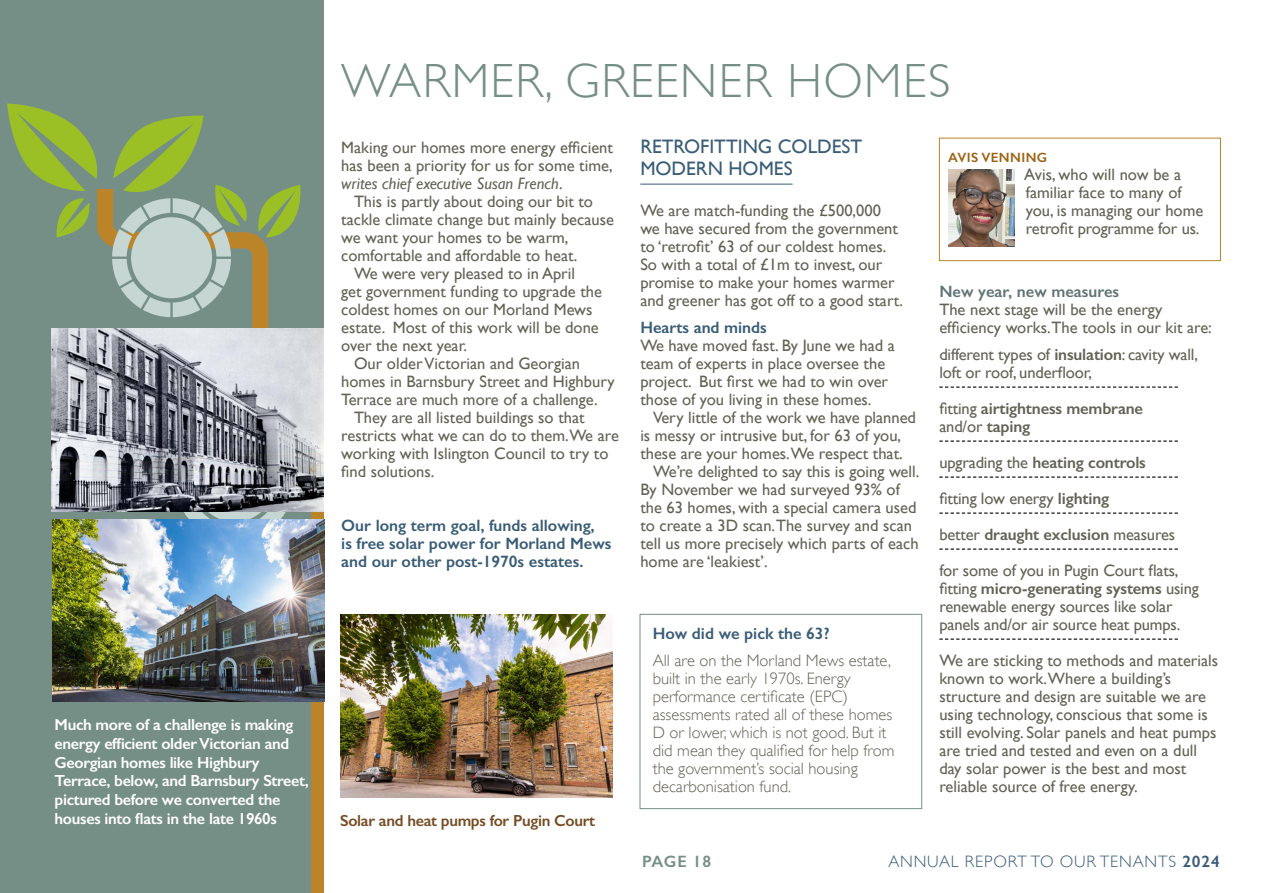
<style>
.page{position:relative;width:1263px;height:893px;background:#fff}
.page>*{position:absolute;margin:0;border:0;box-sizing:border-box;transform-origin:0 0}
.t1{font:300 48px "Gill Sans";letter-spacing:.03em;color:#768f86}
.t2{font:19.5px/22.5px "Gill Sans";color:#395c77}
.t3{font:16.5px/18px "Gill Sans";color:#636255}
.t4{font:300 16.5px/18px "Gill Sans";color:#636255}
.t5{font:600 16.5px/18px "Gill Sans";color:#395c77}
.t6{font:600 16.5px/18px "Gill Sans";letter-spacing:-.01em;color:#636255}
.t7{font:300 16.5px "Gill Sans";letter-spacing:.05em;color:#395c77}
.t8{font:600 16.5px "Gill Sans";color:#617375}
.t9{font:600 16.5px "Gill Sans";letter-spacing:.035em;color:#768f86}
.t10{font:600 16.05px/18.8px "Gill Sans";letter-spacing:-.02em;color:#fff}
.t11{font:600 16.05px "Gill Sans";letter-spacing:-.02em;color:#754d24}
.t12{font:600 13.5px "Gill Sans";letter-spacing:.03em;color:#9c6413}
.s1{font-style:italic}
.s2{font-weight:600}
.s3{font-weight:400}
</style>
<div class="page">
<div style="left:0;top:0;width:323px;height:893px;background:#768f86"></div>
<svg style="left:311px;top:702px;width:12px;height:191px;background:#ba842a"></svg>
<svg style="left:7px;top:103px;width:316px;height:416px"></svg>
<hr style="left:640px;top:184px;width:153px;height:1px;background:#395c77">
<svg style="left:939px;top:387px;width:239px;height:1px"></svg>
<svg style="left:939px;top:441px;width:239px;height:1px"></svg>
<svg style="left:939px;top:477px;width:239px;height:1px"></svg>
<svg style="left:939px;top:513px;width:239px;height:1px"></svg>
<svg style="left:939px;top:549px;width:239px;height:1px"></svg>
<svg style="left:939px;top:639px;width:239px;height:1px"></svg>
<div style="left:640px;top:614px;width:282px;height:195px;border:1px solid #768f86"></div>
<img style="left:52px;top:519px;width:272px;height:183px">
<img style="left:51px;top:329px;width:272px;height:182px">
<img style="left:948px;top:170px;width:66px;height:76px">
<div style="left:939px;top:138px;width:282px;height:123px;border:1px solid #bc8429"></div>
<img style="left:341px;top:614px;width:272px;height:183px">
<p class="t10" style="left:55px;top:715px;width:256px">Much more of a challenge is making energy efficient older Victorian and Georgian homes like Highbury Terrace, below, and Barnsbury Street, pictured before we converted the houses into flats in the late 1960s</p>
<h1 class="t1" style="left:341px;top:53px;width:611px">WARMER, GREENER HOMES</h1>
<p class="t3" style="left:341px;top:138px;width:273px;text-align:justify">Making our homes more energy efficient has been a priority for us for some time, <span class="s1">writes chief executive Susan French</span>.</p>
<p class="t3" style="left:354px;top:192px;width:241px">This is partly about doing our bit to</p>
<p class="t3" style="left:341px;top:210px;width:274px">tackle climate change but mainly because</p>
<p class="t3" style="left:341px;top:228px;width:229px">we want your homes to be warm,</p>
<p class="t3" style="left:341px;top:246px;width:237px">comfortable and affordable to heat.</p>
<p class="t3" style="left:354px;top:264px;width:223px">We were very pleased to in April</p>
<p class="t3" style="left:341px;top:282px;width:262px">get government funding to upgrade the</p>
<p class="t3" style="left:341px;top:300px;width:253px">coldest homes on our Morland Mews</p>
<p class="t3" style="left:341px;top:318px;width:259px">estate. Most of this work will be done</p>
<p class="t3" style="left:341px;top:336px;width:127px">over the next year.</p>
<p class="t3" style="left:354px;top:354px;width:228px">Our older Victorian and Georgian</p>
<p class="t3" style="left:341px;top:372px;width:275px">homes in Barnsbury Street and Highbury</p>
<p class="t3" style="left:341px;top:390px;width:258px">Terrace are much more of a challenge.</p>
<p class="t3" style="left:354px;top:408px;width:232px">They are all listed buildings so that</p>
<p class="t3" style="left:341px;top:426px;width:279px">restricts what we can do to them.We are</p>
<p class="t3" style="left:341px;top:444px;width:269px">working with Islington Council to try to</p>
<p class="t3" style="left:341px;top:462px;width:95px">find solutions.</p>
<p class="t2" style="left:640px;top:135px;width:223px">RETROFITTING COLDEST<br>MODERN HOMES</p>
<p class="t3" style="left:640px;top:201px;width:264px">We are match-funding the £500,000 we have secured from the government to ‘retrofit’ 63 of our coldest homes.<br>So with a total of £1m to invest, our promise to make your homes warmer and greener has got off to a good start.</p>
<p class="t5" style="left:640px;top:318px;width:128px">Hearts and minds</p>
<p class="t3" style="left:640px;top:336px;width:256px">We have moved fast. By June we had a team of experts in place oversee the project. But first we had to win over those of you living in these homes.</p>
<p class="t3" style="left:653px;top:408px;width:264px">Very little of the work we have planned</p>
<p class="t3" style="left:640px;top:426px;width:262px">is messy or intrusive but, for 63 of you,</p>
<p class="t3" style="left:640px;top:444px;width:264px">these are your homes.We respect that.</p>
<p class="t3" style="left:653px;top:462px;width:268px">We’re delighted to say this is going well.</p>
<p class="t3" style="left:640px;top:480px;width:261px">By November we had surveyed 93% of</p>
<p class="t3" style="left:640px;top:498px;width:278px">the 63 homes, with a special camera used</p>
<p class="t3" style="left:640px;top:516px;width:273px">to create a 3D scan.The survey and scan</p>
<p class="t3" style="left:640px;top:534px;width:280px">tell us more precisely which parts of each</p>
<p class="t3" style="left:640px;top:552px;width:129px">home are ‘leakiest’.</p>
<p class="t12" style="left:948px;top:149px;width:100px">AVIS VENNING</p>
<p class="t3" style="left:1024px;top:165px;width:181px">Avis, who will now be a familiar face to many of you, is managing our home retrofit programme for us.</p>
<p class="t8" style="left:939px;top:281px;width:181px">New year, new measures</p>
<p class="t3" style="left:939px;top:300px;width:274px">The next stage will be the energy efficiency works.The tools in our kit are:</p>
<p class="t3" style="left:939px;top:345px;width:260px">different types of <span class="s2">insulation</span>: cavity wall, loft or roof, underfloor,</p>
<p class="t6" style="left:939px;top:399px;width:205px"><span class="s3">fitting</span> airtightness membrane <span class="s3">and/or</span> taping</p>
<p class="t3" style="left:939px;top:444px;width:241px;line-height:36px">upgrading the <span class="s2">heating controls </span>fitting low energy <span class="s2">lighting<br></span>better <span class="s2">draught exclusion</span> measures for some of you in Pugin Court flats,</p>
<p class="t3" style="left:939px;top:579px;width:261px">fitting <span class="s2">micro-generating systems</span> using renewable energy sources like solar panels and/or air source heat pumps.</p>
<p class="t3" style="left:939px;top:651px;width:280px">We are sticking to methods and materials known to work.Where a building’s structure and design are suitable we are using technology, conscious that some is still evolving. Solar panels and heat pumps are tried and tested and even on a dull day solar power is the best and most reliable source of free energy.</p>
<p class="t5" style="left:341px;top:516px;width:272px">Our long term goal, funds allowing,<br>is free solar power for Morland Mews and our other post-1970s estates.</p>
<p class="t5" style="left:653px;top:624px;width:178px">How did we pick the 63?</p>
<p class="t4" style="left:653px;top:651px;width:243px">All are on the Morland Mews estate, built in the early 1970s. Energy performance certificate (EPC) assessments rated all of these homes<br>D or lower, which is not good. But it did mean they qualified for help from the government’s social housing decarbonisation fund.</p>
<p class="t11" style="left:340px;top:811px;width:256px">Solar and heat pumps for Pugin Court</p>
<p class="t9" style="left:642px;top:851px;width:71px">PAGE 18</p>
<p class="t7" style="left:888px;top:852px;width:333px">ANNUAL REPORT TO OUR TENANTS <span class="s2">2024</span></p>
</div>
